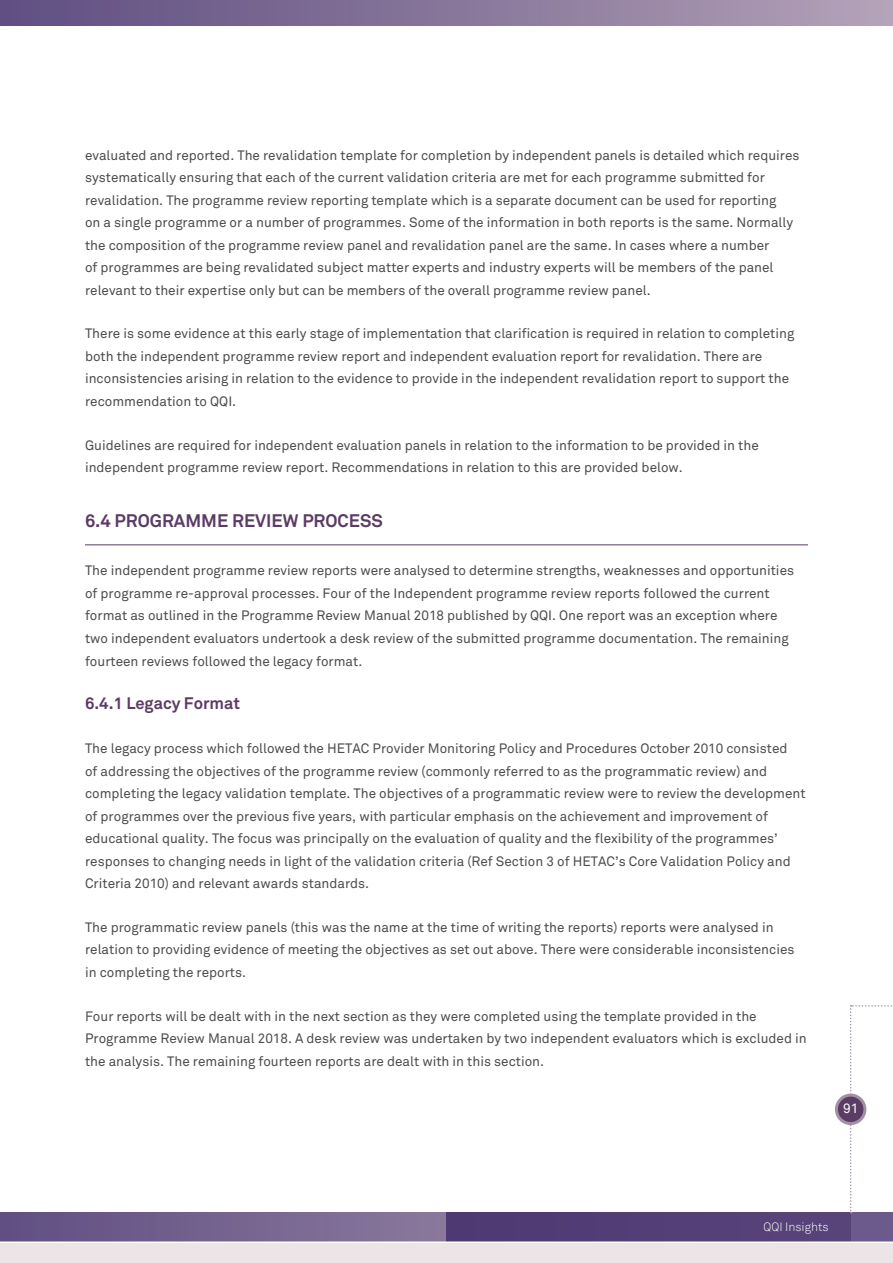
<style>
.page{position:relative;width:893px;height:1263px;background:#fff}
.page>*{position:absolute;margin:0;border:0;box-sizing:border-box;transform-origin:0 0}
.subheadings_3_2{font:700 18px "Akkurat";color:#5b3c64}
.sub_heading{font:700 16.5px "Akkurat";color:#5b3c64}
.body{font:13.5px/22.5px "Akkurat";color:#4b4c4d}
.t1{font:13.5px "Akkurat";color:#f4eff0}
.t2{font:300 12px "Akkurat";color:#fff}
</style>
<div class="page">
<svg style="left:1px;top:1212px;width:445px;height:29px;background:#75638f"></svg>
<div style="left:0;top:1242px;width:893px;height:21px;background:#ede4e7"></div>
<svg style="left:446px;top:1212px;width:447px;height:29px;background:#554078"></svg>
<hr style="left:0;top:1241px;width:893px;height:2px;background:#fff">
<hr style="left:0;top:1212px;width:1px;height:30px;background:#614f83">
<div style="left:0;top:0;width:893px;height:26px;background:linear-gradient(to right,#5f4d81,#b3a1b7)"></div>
<svg style="left:850px;top:1005px;width:43px;height:208px"></svg>
<div style="left:836px;top:1095px;width:29px;height:28px;background:#5b3c64;border-radius:50%"></div>
<div style="left:835px;top:1093px;width:31px;height:32px;border:3px solid #a290a6;border-radius:50%"></div>
<hr style="left:85px;top:544px;width:723px;height:1px;background:#5b3c64">
<p class="body" style="left:85px;top:144px;width:716px">evaluated and reported. The revalidation template for completion by independent panels is detailed which requires systematically ensuring that each of the current validation criteria are met for each programme submitted for revalidation. The programme review reporting template which is a separate document can be used for reporting<br>on a single programme or a number of programmes. Some of the information in both reports is the same. Normally the composition of the programme review panel and revalidation panel are the same. In cases where a number<br>of programmes are being revalidated subject matter experts and industry experts will be members of the panel relevant to their expertise only but can be members of the overall programme review panel.</p>
<p class="body" style="left:85px;top:323px;width:711px">There is some evidence at this early stage of implementation that clarification is required in relation to completing both the independent programme review report and independent evaluation report for revalidation. There are inconsistencies arising in relation to the evidence to provide in the independent revalidation report to support the recommendation to QQI.</p>
<p class="body" style="left:85px;top:434px;width:675px">Guidelines are required for independent evaluation panels in relation to the information to be provided in the independent programme review report. Recommendations in relation to this are provided below.</p>
<p class="subheadings_3_2" style="left:85px;top:510px;width:299px">6.4 PROGRAMME REVIEW PROCESS</p>
<p class="body" style="left:85px;top:560px;width:711px">The independent programme review reports were analysed to determine strengths, weaknesses and opportunities of programme re-approval processes. Four of the Independent programme review reports followed the current format as outlined in the Programme Review Manual 2018 published by QQI. One report was an exception where two independent evaluators undertook a desk review of the submitted programme documentation. The remaining fourteen reviews followed the legacy format.</p>
<p class="sub_heading" style="left:85px;top:693px;width:157px">6.4.1 Legacy Format</p>
<p class="body" style="left:85px;top:737px;width:722px">The legacy process which followed the HETAC Provider Monitoring Policy and Procedures October 2010 consisted<br>of addressing the objectives of the programme review (commonly referred to as the programmatic review) and completing the legacy validation template. The objectives of a programmatic review were to review the development of programmes over the previous five years, with particular emphasis on the achievement and improvement of educational quality. The focus was principally on the evaluation of quality and the flexibility of the programmes’ responses to changing needs in light of the validation criteria (Ref Section 3 of HETAC’s Core Validation Policy and Criteria 2010) and relevant awards standards.</p>
<p class="body" style="left:85px;top:916px;width:711px">The programmatic review panels (this was the name at the time of writing the reports) reports were analysed in relation to providing evidence of meeting the objectives as set out above. There were considerable inconsistencies in completing the reports.</p>
<p class="body" style="left:85px;top:1005px;width:723px">Four reports will be dealt with in the next section as they were completed using the template provided in the<br>Programme Review Manual 2018. A desk review was undertaken by two independent evaluators which is excluded in the analysis. The remaining fourteen reports are dealt with in this section.</p>
<p class="t1" style="left:843px;top:1100px;width:17px">91</p>
<p class="t2" style="left:764px;top:1220px;width:67px">QQI Insights</p>
</div>
